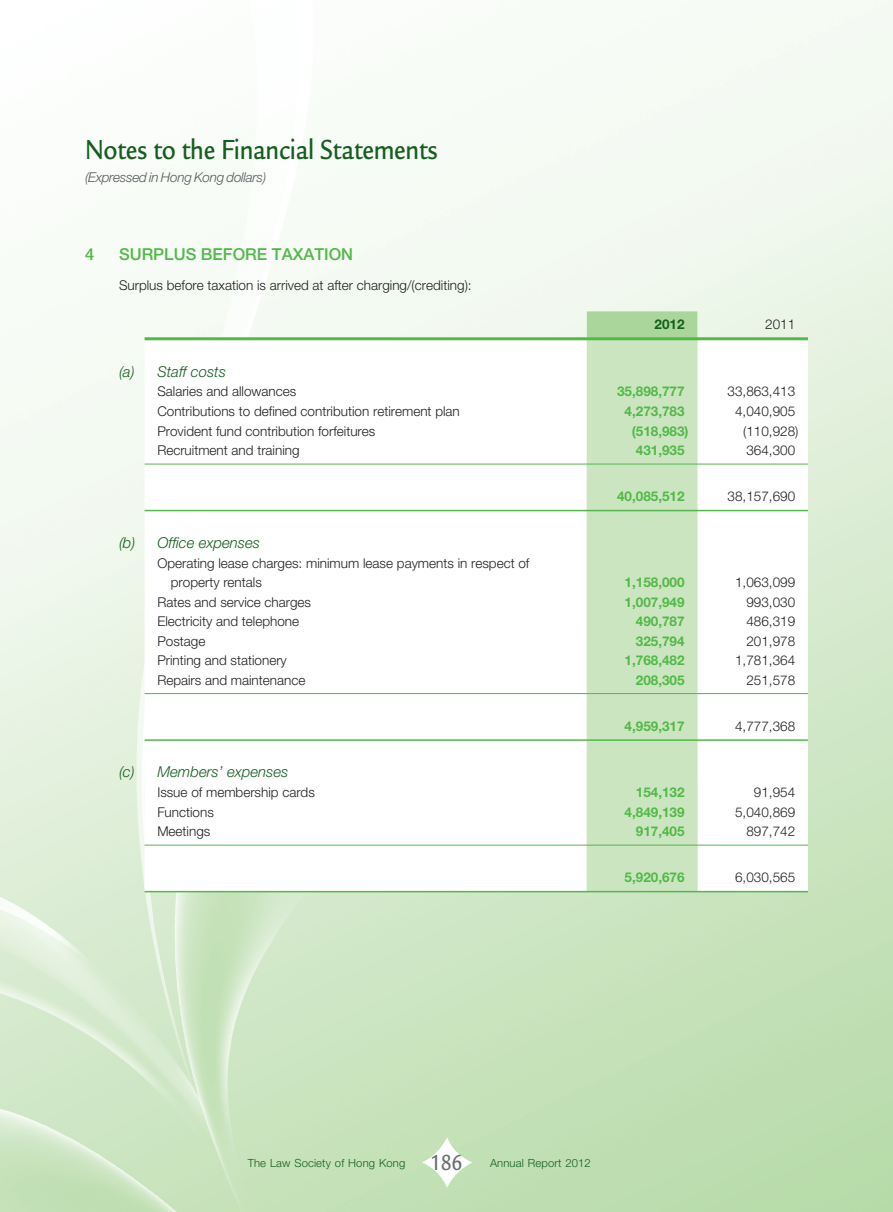
<style>
.page{position:relative;width:893px;height:1212px;background:#fff}
.page>*{position:absolute;margin:0;border:0;box-sizing:border-box;transform-origin:0 0}
.t1{font:500 30px "Legacy Sans Std";letter-spacing:-.01em;color:#145f1d;scale:.85 1}
.t2{font:500 23.7px "Legacy Sans Std";color:#6c6d70;scale:.85 1}
.t3{font:500 16.5px "Helvetica Neue LT Std";color:#51b948}
.t4{font:italic 300 15px "Helvetica Neue LT Std";color:#145f1d}
.t5{font:300 13.5px/19.5px "Helvetica Neue LT Std";color:#231f20}
.t6{font:700 13.5px "Helvetica Neue LT Std";color:#51b948}
.t7{font:italic 300 13.5px "Helvetica Neue LT Std";letter-spacing:-.02em;color:#57585a}
.t8{font:700 13.5px "Helvetica Neue LT Std";color:#145f1d}
.t9{font:300 11.25px "Helvetica Neue LT Std";letter-spacing:.01em;color:#145f1d}
</style>
<div class="page">
<svg style="left:422px;top:1137px;width:50px;height:51px"></svg>
<div style="left:587px;top:311px;width:110px;height:26px;background:#abd69b"></div>
<svg style="left:145px;top:340px;width:663px;height:551px"></svg>
<div style="left:587px;top:340px;width:110px;height:551px;background:#cce5c1"></div>
<hr style="left:145px;top:337px;width:663px;height:3px;background:#51b948">
<hr style="left:145px;top:464px;width:663px;height:1px;background:#51b948">
<hr style="left:145px;top:510px;width:663px;height:1px;background:#51b948">
<hr style="left:145px;top:693px;width:663px;height:1px;background:#51b948">
<hr style="left:145px;top:739px;width:663px;height:2px;background:#51b948">
<hr style="left:145px;top:845px;width:663px;height:1px;background:#51b948">
<hr style="left:145px;top:891px;width:663px;height:1px;background:#51b948">
<p class="t1" style="left:85px;top:138px;width:416px">Notes to the Financial Statements</p>
<p class="t7" style="left:85px;top:172px;width:183px">(Expressed in Hong Kong dollars)</p>
<p class="t3" style="left:85px;top:248px;width:11px">4</p>
<p class="t3" style="left:119px;top:248px;width:236px">SURPLUS BEFORE TAXATION</p>
<p class="t5" style="left:119px;top:276px;width:354px">Surplus before taxation is arrived at after charging/(crediting):</p>
<p class="t8" style="left:655px;top:319px;width:32px">2012</p>
<p class="t5" style="left:765px;top:315px;width:32px">2011</p>
<p class="t4" style="left:119px;top:366px;width:108px">(a) Staff costs</p>
<p class="t5" style="left:157px;top:383px;width:141px">Salaries and allowances</p>
<p class="t6" style="left:617px;top:387px;width:69px">35,898,777</p>
<p class="t5" style="left:728px;top:383px;width:69px">33,863,413</p>
<p class="t5" style="left:157px;top:403px;width:304px">Contributions to defined contribution retirement plan</p>
<p class="t6" style="left:625px;top:406px;width:62px">4,273,783</p>
<p class="t5" style="left:735px;top:403px;width:62px">4,040,905</p>
<p class="t5" style="left:157px;top:422px;width:220px">Provident fund contribution forfeitures</p>
<p class="t6" style="left:632px;top:426px;width:58px">(518,983)</p>
<p class="t5" style="left:743px;top:422px;width:57px">(110,928)</p>
<p class="t5" style="left:157px;top:442px;width:144px">Recruitment and training</p>
<p class="t6" style="left:636px;top:445px;width:50px">431,935</p>
<p class="t5" style="left:746px;top:442px;width:50px">364,300</p>
<p class="t6" style="left:617px;top:491px;width:69px">40,085,512</p>
<p class="t5" style="left:728px;top:488px;width:69px">38,157,690</p>
<p class="t4" style="left:119px;top:537px;width:143px">(b) Office expenses</p>
<p class="t5" style="left:171px;top:554px;width:360px;text-indent:-14px">Operating lease charges: minimum lease payments in respect of property rentals</p>
<p class="t6" style="left:625px;top:577px;width:62px">1,158,000</p>
<p class="t5" style="left:735px;top:574px;width:62px">1,063,099</p>
<p class="t5" style="left:157px;top:593px;width:155px">Rates and service charges</p>
<p class="t6" style="left:625px;top:597px;width:62px">1,007,949</p>
<p class="t5" style="left:746px;top:593px;width:50px">993,030</p>
<p class="t5" style="left:157px;top:613px;width:143px">Electricity and telephone</p>
<p class="t6" style="left:636px;top:616px;width:50px">490,787</p>
<p class="t5" style="left:746px;top:613px;width:50px">486,319</p>
<p class="t5" style="left:157px;top:632px;width:50px">Postage</p>
<p class="t6" style="left:636px;top:636px;width:50px">325,794</p>
<p class="t5" style="left:746px;top:632px;width:50px">201,978</p>
<p class="t5" style="left:157px;top:652px;width:131px">Printing and stationery</p>
<p class="t6" style="left:625px;top:655px;width:62px">1,768,482</p>
<p class="t5" style="left:735px;top:652px;width:62px">1,781,364</p>
<p class="t5" style="left:157px;top:671px;width:150px">Repairs and maintenance</p>
<p class="t6" style="left:636px;top:675px;width:50px">208,305</p>
<p class="t5" style="left:746px;top:671px;width:50px">251,578</p>
<p class="t6" style="left:625px;top:721px;width:62px">4,959,317</p>
<p class="t5" style="left:735px;top:717px;width:62px">4,777,368</p>
<p class="t4" style="left:119px;top:766px;width:171px">(c) Members’ expenses</p>
<p class="t5" style="left:157px;top:784px;width:159px">Issue of membership cards</p>
<p class="t6" style="left:636px;top:787px;width:50px">154,132</p>
<p class="t5" style="left:754px;top:784px;width:43px">91,954</p>
<p class="t5" style="left:157px;top:803px;width:58px">Functions</p>
<p class="t6" style="left:625px;top:807px;width:62px">4,849,139</p>
<p class="t5" style="left:735px;top:803px;width:62px">5,040,869</p>
<p class="t5" style="left:157px;top:823px;width:55px">Meetings</p>
<p class="t6" style="left:636px;top:826px;width:50px">917,405</p>
<p class="t5" style="left:746px;top:823px;width:50px">897,742</p>
<p class="t6" style="left:625px;top:872px;width:62px">5,920,676</p>
<p class="t5" style="left:735px;top:869px;width:62px">6,030,565</p>
<p class="t2" style="left:430px;top:1153px;width:40px">186</p>
<p class="t9" style="left:248px;top:1158px;width:159px">The Law Society of Hong Kong</p>
<p class="t9" style="left:490px;top:1158px;width:102px">Annual Report 2012</p>
</div>
